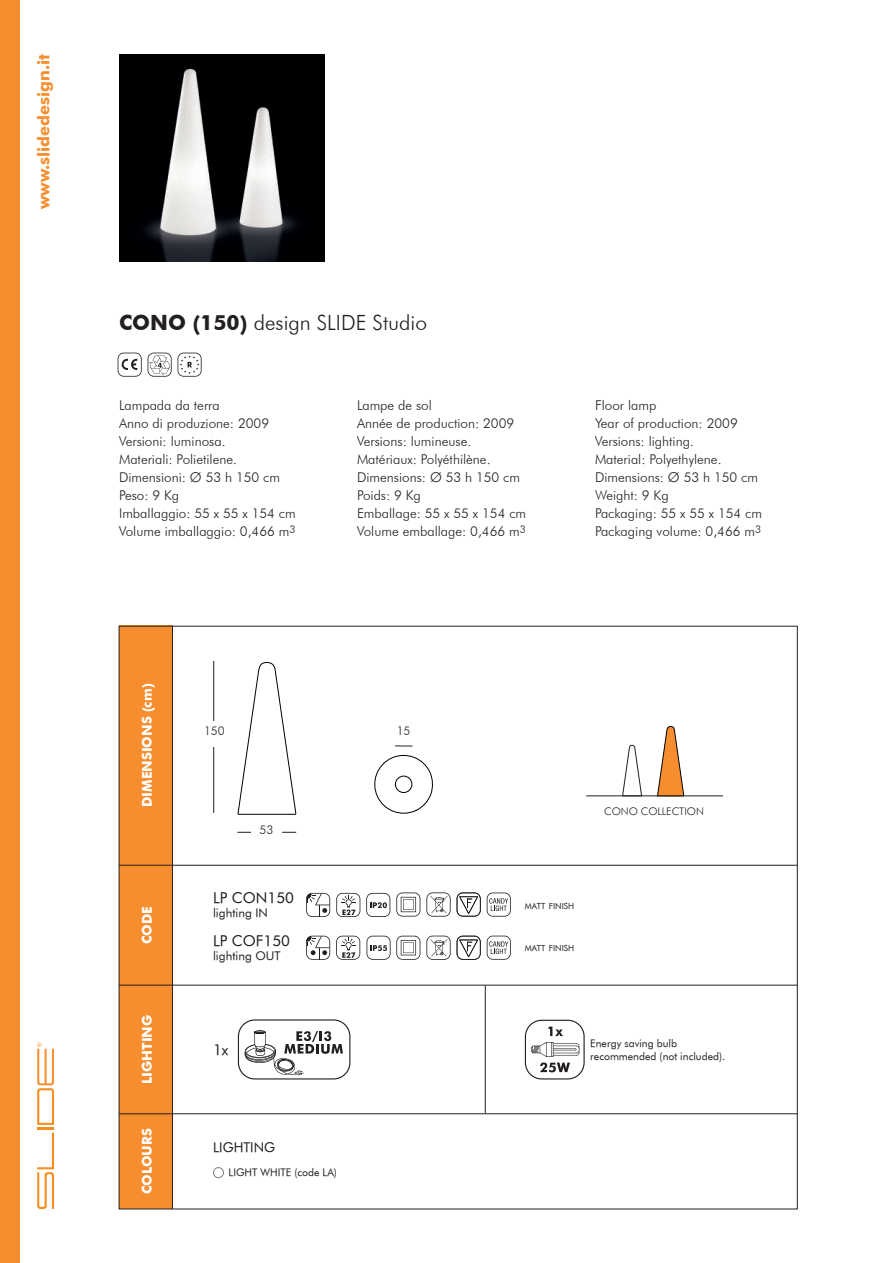
<style>
.page{position:relative;width:893px;height:1263px;background:#fff}
.page>*{position:absolute;margin:0;border:0;box-sizing:border-box;transform-origin:0 0}
.t1{font:300 21px "Futura BT";color:#231f20}
.t2{font:700 16.5px "Futura BT";color:#f68e30}
.t3{font:15px "Futura Book BT";color:#231f20}
.t4{font:300 13.5px/18px "Futura BT";color:#231f20}
.t5{font:700 13.5px "Futura BT";color:#fff}
.t6{font:13.5px "Futura Book BT";color:#231f20}
.t7{font:12px "Futura Book BT";color:#231f20}
.t8{font:300 12px "Futura BT";color:#231f20}
.t9{font:10.5px/13.5px "Futura Book BT";color:#231f20}
.t10{font:300 10.5px "Futura BT";color:#231f20}
.t11{font:8.4px "Futura Book BT";color:#231f20}
.s1{font-weight:700}
</style>
<div class="page">
<div style="left:119px;top:626px;width:53px;height:583px;background:#f68e30"></div>
<hr style="left:172px;top:626px;width:1px;height:583px;background:#231f20">
<hr style="left:119px;top:1113px;width:678px;height:1px;background:#231f20">
<div style="left:213px;top:1167px;width:11px;height:11px;border:1px solid #808285;border-radius:50%"></div>
<hr style="left:119px;top:865px;width:678px;height:1px;background:#231f20">
<svg style="left:396px;top:892px;width:24px;height:24px"></svg>
<svg style="left:457px;top:892px;width:24px;height:24px"></svg>
<svg style="left:426px;top:892px;width:25px;height:25px"></svg>
<svg style="left:306px;top:893px;width:24px;height:24px"></svg>
<svg style="left:366px;top:893px;width:24px;height:24px"></svg>
<svg style="left:336px;top:893px;width:24px;height:24px"></svg>
<svg style="left:336px;top:936px;width:24px;height:24px"></svg>
<svg style="left:457px;top:936px;width:24px;height:24px"></svg>
<svg style="left:426px;top:936px;width:25px;height:24px"></svg>
<svg style="left:366px;top:936px;width:54px;height:24px"></svg>
<svg style="left:306px;top:936px;width:24px;height:24px"></svg>
<hr style="left:119px;top:985px;width:678px;height:1px;background:#231f20">
<hr style="left:485px;top:985px;width:1px;height:128px;background:#231f20">
<div style="left:0;top:0;width:20px;height:1263px;background:#f68e30"></div>
<svg style="left:37px;top:1042px;width:17px;height:167px"></svg>
<img style="left:119px;top:54px;width:206px;height:207px">
<hr style="left:213px;top:661px;width:1px;height:152px;background:#231f20">
<hr style="left:237px;top:832px;width:59px;height:1px;background:#231f20">
<svg style="left:237px;top:662px;width:60px;height:153px"></svg>
<div style="left:197px;top:721px;width:35px;height:26px;background:#fff"></div>
<div style="left:251px;top:822px;width:31px;height:24px;background:#fff"></div>
<svg style="left:374px;top:746px;width:59px;height:68px"></svg>
<svg style="left:118px;top:353px;width:24px;height:24px"></svg>
<svg style="left:148px;top:353px;width:24px;height:24px"></svg>
<svg style="left:178px;top:353px;width:24px;height:24px"></svg>
<hr style="left:586px;top:795px;width:137px;height:1px;background:#231f20">
<svg style="left:622px;top:744px;width:20px;height:53px"></svg>
<svg style="left:657px;top:726px;width:27px;height:71px"></svg>
<svg style="left:238px;top:1019px;width:112px;height:60px"></svg>
<svg style="left:525px;top:1020px;width:60px;height:59px"></svg>
<svg style="left:487px;top:892px;width:24px;height:25px"></svg>
<svg style="left:487px;top:936px;width:24px;height:24px"></svg>
<p class="t2" style="left:34px;top:209px;width:156px;rotate:-90deg">www.slidedesign.it</p>
<h1 class="t1" style="left:119px;top:310px;width:310px"><span class="s1">CONO (150)</span> design SLIDE Studio</h1>
<p class="t4" style="left:119px;top:396px;width:178px">Lampada da terra<br>Anno di produzione: 2009<br>Versioni: luminosa.<br>Materiali: Polietilene.<br>Dimensioni: Ø 53 h 150 cm<br>Peso: 9 Kg<br>Imballaggio: 55 x 55 x 154 cm<br>Volume imballaggio: 0,466 m<sup>3</sup></p>
<p class="t4" style="left:357px;top:396px;width:171px">Lampe de sol<br>Année de production: 2009<br>Versions: lumineuse.<br>Matériaux: Polyéthilène.<br>Dimensions: Ø 53 h 150 cm<br>Poids: 9 Kg<br>Emballage: 55 x 55 x 154 cm<br>Volume emballage: 0,466 m<sup>3</sup></p>
<p class="t4" style="left:595px;top:396px;width:169px">Floor lamp<br>Year of production: 2009<br>Versions: lighting.<br>Material: Polyethylene.<br>Dimensions: Ø 53 h 150 cm<br>Weight: 9 Kg<br>Packaging: 55 x 55 x 154 cm<br>Packaging volume: 0,466 m<sup>3</sup></p>
<p class="t5" style="left:139px;top:807px;width:125px;rotate:-90deg">DIMENSIONS (cm)</p>
<p class="t5" style="left:139px;top:944px;width:40px;rotate:-90deg">CODE</p>
<p class="t5" style="left:139px;top:1084px;width:71px;rotate:-90deg">LIGHTING</p>
<p class="t5" style="left:139px;top:1194px;width:67px;rotate:-90deg">COLOURS</p>
<p class="t8" style="left:204px;top:723px;width:22px">150</p>
<p class="t8" style="left:260px;top:822px;width:15px">53</p>
<p class="t3" style="left:213px;top:889px;width:82px">LP CON150</p>
<p class="t7" style="left:213px;top:905px;width:56px">lighting IN</p>
<p class="t3" style="left:213px;top:932px;width:78px">LP COF150</p>
<p class="t7" style="left:213px;top:948px;width:69px">lighting OUT</p>
<p class="t3" style="left:213px;top:1041px;width:17px">1x</p>
<p class="t6" style="left:213px;top:1139px;width:64px">LIGHTING</p>
<p class="t9" style="left:229px;top:1165px;width:110px">LIGHT WHITE (code LA)</p>
<p class="t8" style="left:397px;top:723px;width:15px">15</p>
<p class="t10" style="left:604px;top:805px;width:101px">CONO COLLECTION</p>
<p class="t11" style="left:525px;top:901px;width:51px">MATT FINISH</p>
<p class="t11" style="left:525px;top:943px;width:51px">MATT FINISH</p>
<p class="t9" style="left:590px;top:1036px;width:136px">Energy saving bulb recommended (not included).</p>
</div>
